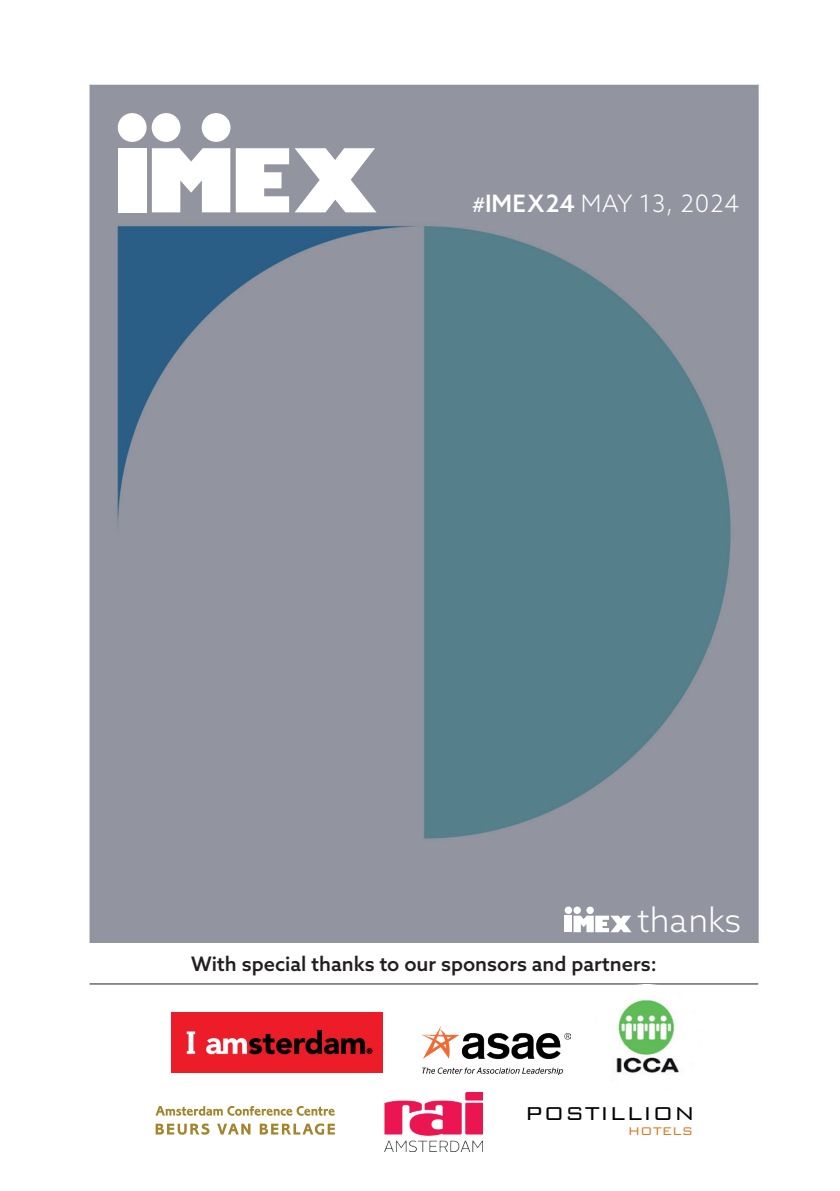
<style>
.page{position:relative;width:840px;height:1191px;background:#fff}
.page>*{position:absolute;margin:0;border:0;box-sizing:border-box;transform-origin:0 0}
.t1{font:300 33.6px "Azo Sans";color:#fff}
.t2{font:300 24.8px "Bank Gothic BT";letter-spacing:.02em;color:#040503}
.t3{font:300 24px "Azo Sans";letter-spacing:.035em;color:#fff}
.t4{font:500 20px "Azo Sans";color:#231f20}
.t5{font:300 14.8px "Bank Gothic BT";color:#d97d27}
.s1{font-weight:500;font-size:20px}
.s2{font-weight:500}
</style>
<div class="page">
<img style="left:89px;top:84px;width:670px;height:858px">
<svg style="left:236px;top:148px;width:140px;height:64px"></svg>
<div style="left:118px;top:148px;width:28px;height:64px;background:#fff"></div>
<div style="left:118px;top:113px;width:28px;height:29px;background:#fff;border-radius:50%"></div>
<div style="left:201px;top:113px;width:29px;height:29px;background:#fff;border-radius:50%"></div>
<svg style="left:152px;top:148px;width:78px;height:64px"></svg>
<div style="left:152px;top:113px;width:28px;height:29px;background:#fff;border-radius:50%"></div>
<div style="left:564px;top:915px;width:7px;height:17px;background:#fff"></div>
<div style="left:564px;top:906px;width:8px;height:8px;background:#fff;border-radius:50%"></div>
<div style="left:586px;top:906px;width:7px;height:8px;background:#fff;border-radius:50%"></div>
<svg style="left:573px;top:915px;width:58px;height:17px"></svg>
<div style="left:573px;top:906px;width:7px;height:8px;background:#fff;border-radius:50%"></div>
<hr style="left:89px;top:983px;width:668px;height:1px;background:#231f20">
<img style="left:592px;top:984px;width:108px;height:89px">
<img style="left:171px;top:1012px;width:212px;height:61px">
<img style="left:421px;top:1026px;width:148px;height:48px">
<svg style="left:155px;top:1123px;width:179px;height:11px"></svg>
<svg style="left:155px;top:1106px;width:179px;height:9px"></svg>
<img style="left:384px;top:1092px;width:98px;height:59px">
<p class="t3" style="left:472px;top:188px;width:268px"><span class="s1">#</span><span class="s2">IMEX24</span> MAY 13, 2024</p>
<h1 class="t1" style="left:637px;top:897px;width:105px">thanks</h1>
<p class="t4" style="left:191px;top:950px;width:467px">With special thanks to our sponsors and partners:</p>
<p class="t2" style="left:524px;top:1100px;width:172px">POSTILLION</p>
<p class="t5" style="left:627px;top:1123px;width:67px">HOTELS</p>
</div>
